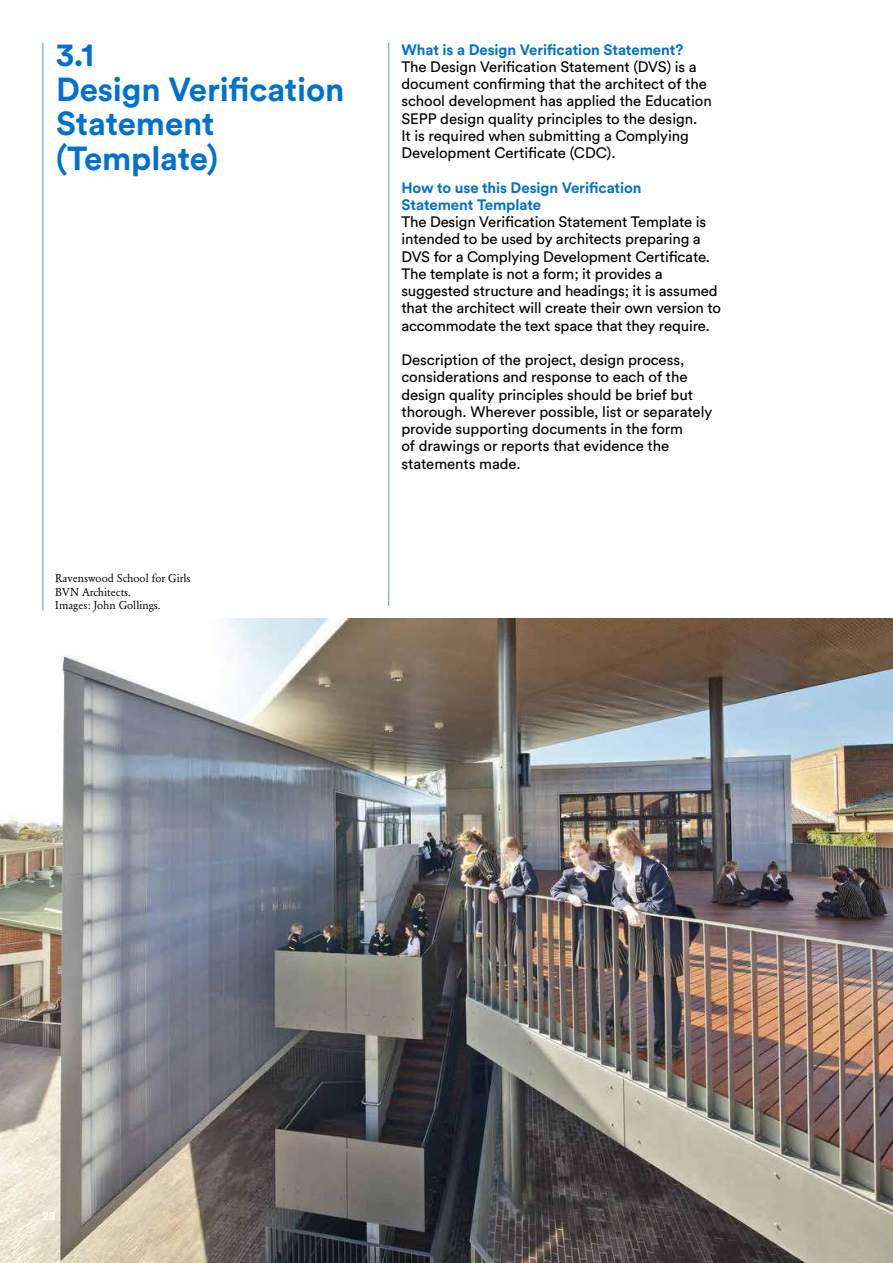
<style>
.page{position:relative;width:893px;height:1263px;background:#fff}
.page>*{position:absolute;margin:0;border:0;box-sizing:border-box;transform-origin:0 0}
.t1{font:700 33px/34.5px "Circular Std";letter-spacing:-.005em;color:#0071ce}
.t2{font:15px/17.2px "Circular Std";letter-spacing:-.005em;color:#000}
.t3{font:700 15px/17.2px "Circular Std";letter-spacing:-.005em;color:#0071ce}
.t4{font:500 12px "Circular Std";color:#fff}
.t5{font:11.25px/13.5px "Garamond BE";color:#000}
</style>
<div class="page">
<hr style="left:388px;top:43px;width:1px;height:563px;background:#4d9bdd">
<hr style="left:43px;top:43px;width:1px;height:567px;background:#4d9bdd">
<img style="left:0;top:619px;width:893px;height:644px">
<h1 class="t1" style="left:56px;top:37px;width:290px">3.1<br>Design Verification<br>Statement (Template)</h1>
<p class="t3" style="left:401px;top:40px;width:284px">What is a Design Verification Statement?</p>
<p class="t2" style="left:401px;top:58px;width:312px">The Design Verification Statement (DVS) is a document confirming that the architect of the school development has applied the Education SEPP design quality principles to the design.<br>It is required when submitting a Complying Development Certificate (CDC).</p>
<p class="t3" style="left:401px;top:178px;width:242px">How to use this Design Verification<br>Statement Template</p>
<p class="t2" style="left:401px;top:213px;width:321px">The Design Verification Statement Template is intended to be used by architects preparing a DVS for a Complying Development Certificate.<br>The template is not a form; it provides a suggested structure and headings; it is assumed that the architect will create their own version to accommodate the text space that they require.</p>
<p class="t2" style="left:401px;top:351px;width:312px">Description of the project, design process, considerations and response to each of the design quality principles should be brief but thorough. Wherever possible, list or separately provide supporting documents in the form<br>of drawings or reports that evidence the statements made.</p>
<p class="t5" style="left:55px;top:572px;width:137px">Ravenswood School for Girls<br>BVN Architects.<br>Images: John Gollings.</p>
<p class="t4" style="left:43px;top:1209px;width:15px">28</p>
</div>
